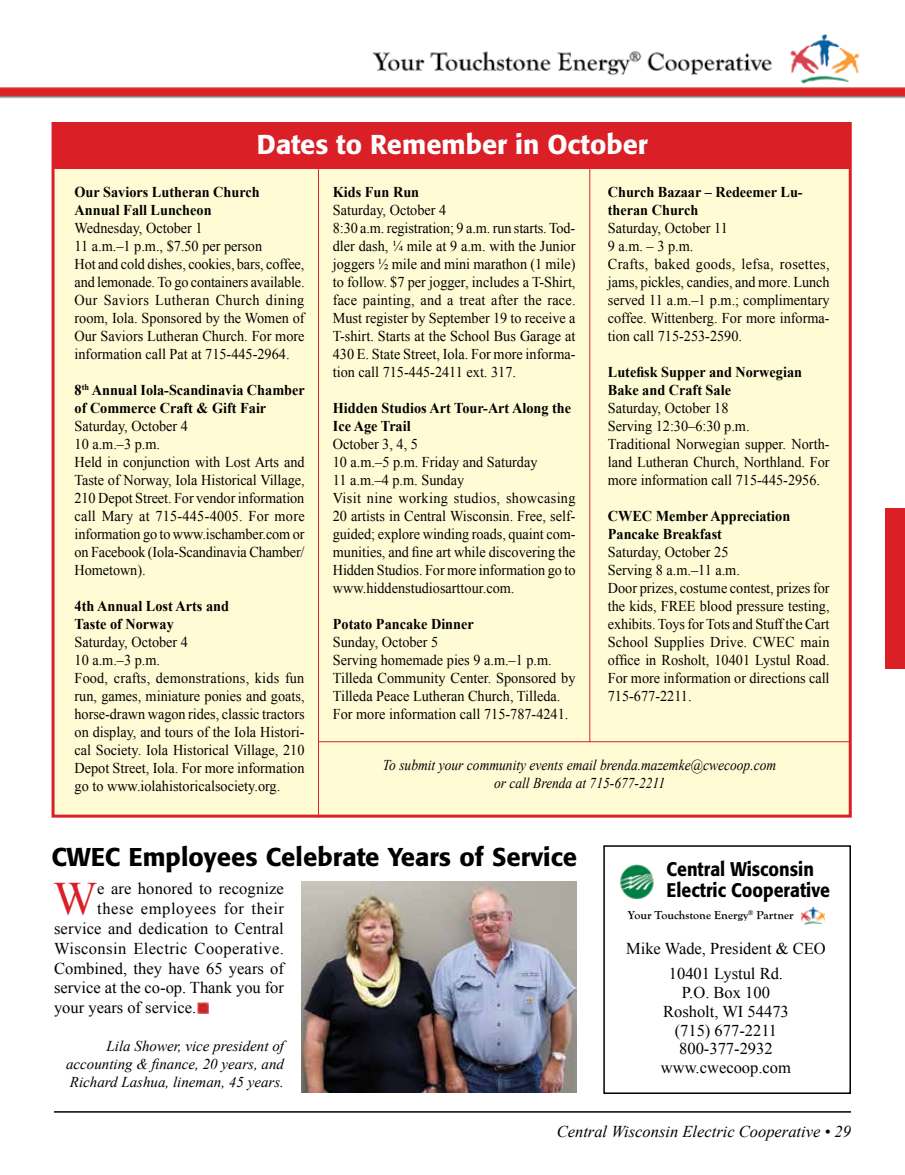
<style>
.page{position:relative;width:905px;height:1175px;background:#fff}
.page>*{position:absolute;margin:0;border:0;box-sizing:border-box;transform-origin:0 0}
.t1{font:46.35px "Times New Roman";color:#da1f27}
.t2{font:500 27px "Formata";color:#fff}
.t3{font:500 25.5px "Formata";color:#000}
.t4{font:500 19.5px/21px "Formata";color:#000;scale:.9 1}
.t5{font:16.5px/18.8px "Times New Roman";letter-spacing:.005em;color:#000;text-align:center}
.t6{font:italic 16.5px "Times New Roman";color:#000}
.t7{font:16.5px "Times New Roman";letter-spacing:.025em;color:#000}
.t8{font:16.5px "Times New Roman";letter-spacing:.035em;color:#000}
.t9{font:15px/18px "Times New Roman";color:#000;scale:.95 1}
.t10{font:italic 15px/18px "Times New Roman";color:#000;text-align:justify}
.t11{font:italic 15px/18px "Times New Roman";color:#000;text-align:center;scale:.9 1}
.t12{font:700 12px "Goudy Old Style T";color:#000}
.s1{font-weight:700}
</style>
<div class="page">
<div style="left:52px;top:121px;width:799px;height:696px;background:#fffcd5;border:3px solid #da1f27"></div>
<div style="left:55px;top:122px;width:795px;height:46px;background:#da1f27"></div>
<img style="left:0;top:34px;width:904px;height:88px">
<div style="left:885px;top:508px;width:19px;height:161px;background:#da1f27"></div>
<hr style="left:54px;top:1111px;width:796px;height:1px;background:#000">
<img style="left:620px;top:864px;width:34px;height:35px">
<img style="left:800px;top:907px;width:25px;height:18px">
<div style="left:603px;top:845px;width:247px;height:249px;border:2px solid #000"></div>
<img style="left:302px;top:881px;width:274px;height:211px">
<svg style="left:198px;top:1002px;width:10px;height:11px"></svg>
<hr style="left:318px;top:169px;width:1px;height:648px;background:#da1f27">
<hr style="left:589px;top:169px;width:1px;height:573px;background:#da1f27">
<hr style="left:318px;top:741px;width:532px;height:1px;background:#da1f27">
<p class="t2" style="left:257px;top:128px;width:392px">Dates to Remember in October</p>
<p class="t9" style="left:75px;top:182px;width:244px"><span class="s1">Our Saviors Lutheran Church Annual Fall Luncheon<br></span>Wednesday, October 1<br>11 a.m.–1 p.m., $7.50 per person<br>Hot and cold dishes, cookies, bars, coffee, and lemonade. To go containers available.<br>Our Saviors Lutheran Church dining room, Iola. Sponsored by the Women of Our Saviors Lutheran Church. For more information call Pat at 715-445-2964.</p>
<p class="t9" style="left:75px;top:380px;width:244px"><span class="s1">8</span><sup>th</sup> <span class="s1">Annual Iola-Scandinavia Chamber of Commerce Craft &amp; Gift Fair<br></span>Saturday, October 4<br>10 a.m.–3 p.m.<br>Held in conjunction with Lost Arts and<br>Taste of Norway, Iola Historical Village,<br>210 Depot Street. For vendor information call Mary at 715-445-4005. For more information go to www.ischamber.com or on Facebook (Iola-Scandinavia Chamber/<br>Hometown).</p>
<p class="t9" style="left:75px;top:596px;width:243px"><span class="s1">4th Annual Lost Arts and<br>Taste of Norway<br></span>Saturday, October 4<br>10 a.m.–3 p.m.<br>Food, crafts, demonstrations, kids fun run, games, miniature ponies and goats, horse-drawn wagon rides, classic tractors on display, and tours of the Iola Histori&shy;cal Society. Iola Historical Village, 210<br>Depot Street, Iola. For more information go to www.iolahistoricalsociety.org.</p>
<p class="t9" style="left:333px;top:182px;width:257px"><span class="s1">Kids Fun Run<br></span>Saturday, October 4<br>8:30 a.m. registration; 9 a.m. run starts. Tod&shy;dler dash, ¼ mile at 9 a.m. with the Junior joggers ½ mile and mini marathon (1 mile) to follow. $7 per jogger, includes a T-Shirt, face painting, and a treat after the race.<br>Must register by September 19 to receive a T-shirt. Starts at the School Bus Garage at 430 E. State Street, Iola. For more informa&shy;tion call 715-445-2411 ext. 317.</p>
<p class="t9" style="left:333px;top:398px;width:257px"><span class="s1">Hidden Studios Art Tour-Art Along the Ice Age Trail<br></span>October 3, 4, 5<br>10 a.m.–5 p.m. Friday and Saturday<br>11 a.m.–4 p.m. Sunday<br>Visit nine working studios, showcasing 20 artists in Central Wisconsin. Free, self&shy;guided; explore winding roads, quaint com&shy;munities, and fine art while discovering the Hidden Studios. For more information go to www.hiddenstudiosarttour.com.</p>
<p class="t9" style="left:333px;top:614px;width:257px"><span class="s1">Potato Pancake Dinner<br></span>Sunday, October 5<br>Serving homemade pies 9 a.m.–1 p.m.<br>Tilleda Community Center. Sponsored by Tilleda Peace Lutheran Church, Tilleda.<br>For more information call 715-787-4241.</p>
<p class="t9" style="left:608px;top:182px;width:235px"><span class="s1">Church Bazaar – Redeemer Lu&shy;theran Church<br></span>Saturday, October 11<br>9 a.m. – 3 p.m.<br>Crafts, baked goods, lefsa, rosettes, jams, pickles, candies, and more. Lunch served 11 a.m.–1 p.m.; complimentary coffee. Wittenberg. For more informa&shy;tion call 715-253-2590.</p>
<p class="t9" style="left:608px;top:362px;width:235px"><span class="s1">Lutefisk Supper and Norwegian<br>Bake and Craft Sale<br></span>Saturday, October 18<br>Serving 12:30–6:30 p.m.<br>Traditional Norwegian supper. North&shy;land Lutheran Church, Northland. For more information call 715-445-2956.</p>
<p class="t9" style="left:608px;top:506px;width:235px"><span class="s1">CWEC Member Appreciation<br>Pancake Breakfast<br></span>Saturday, October 25<br>Serving 8 a.m.–11 a.m.<br>Door prizes, costume contest, prizes for the kids, FREE blood pressure testing, exhibits. Toys for Tots and Stuff the Cart<br>School Supplies Drive. CWEC main office in Rosholt, 10401 Lystul Road.<br>For more information or directions call<br>715-677-2211.</p>
<p class="t11" style="left:383px;top:755px;width:438px">To submit your community events email brenda.mazemke@cwecoop.com or call Brenda at 715-677-2211</p>
<p class="t3" style="left:52px;top:841px;width:527px">CWEC Employees Celebrate Years of Service</p>
<p class="t1" style="left:53px;top:867px;width:45px">W</p>
<p class="t5" style="left:97px;top:879px;width:188px">e are honored to recognize</p>
<p class="t8" style="left:97px;top:897px;width:188px">these employees for their</p>
<p class="t5" style="left:54px;top:918px;width:231px">service and dedication to Central</p>
<p class="t7" style="left:54px;top:937px;width:231px">Wisconsin Electric Cooperative.</p>
<p class="t5" style="left:54px;top:958px;width:231px">Combined, they have 65 years of</p>
<p class="t5" style="left:54px;top:978px;width:231px">service at the co-op. Thank you for</p>
<p class="t5" style="left:54px;top:998px;width:144px">your years of service.</p>
<p class="t10" style="left:66px;top:1036px;width:219px;text-indent:41px">Lila Shower, vice president of accounting &amp; finance, 20 years, and Richard Lashua, lineman, 45 years.</p>
<p class="t4" style="left:666px;top:858px;width:183px">Central Wisconsin<br>Electric Cooperative</p>
<p class="t12" style="left:628px;top:908px;width:167px">Your Touchstone Energy<sup>®</sup> Partner</p>
<p class="t5" style="left:626px;top:935px;width:201px;line-height:25.5px">Mike Wade, President &amp; CEO<br>10401 Lystul Rd.</p>
<p class="t5" style="left:661px;top:983px;width:131px">P.O. Box 100<br>Rosholt, WI 54473 (715) 677-2211<br>800-377-2932 www.cwecoop.com</p>
<p class="t6" style="left:556px;top:1120px;width:296px">Central Wisconsin Electric Cooperative • 29</p>
</div>
